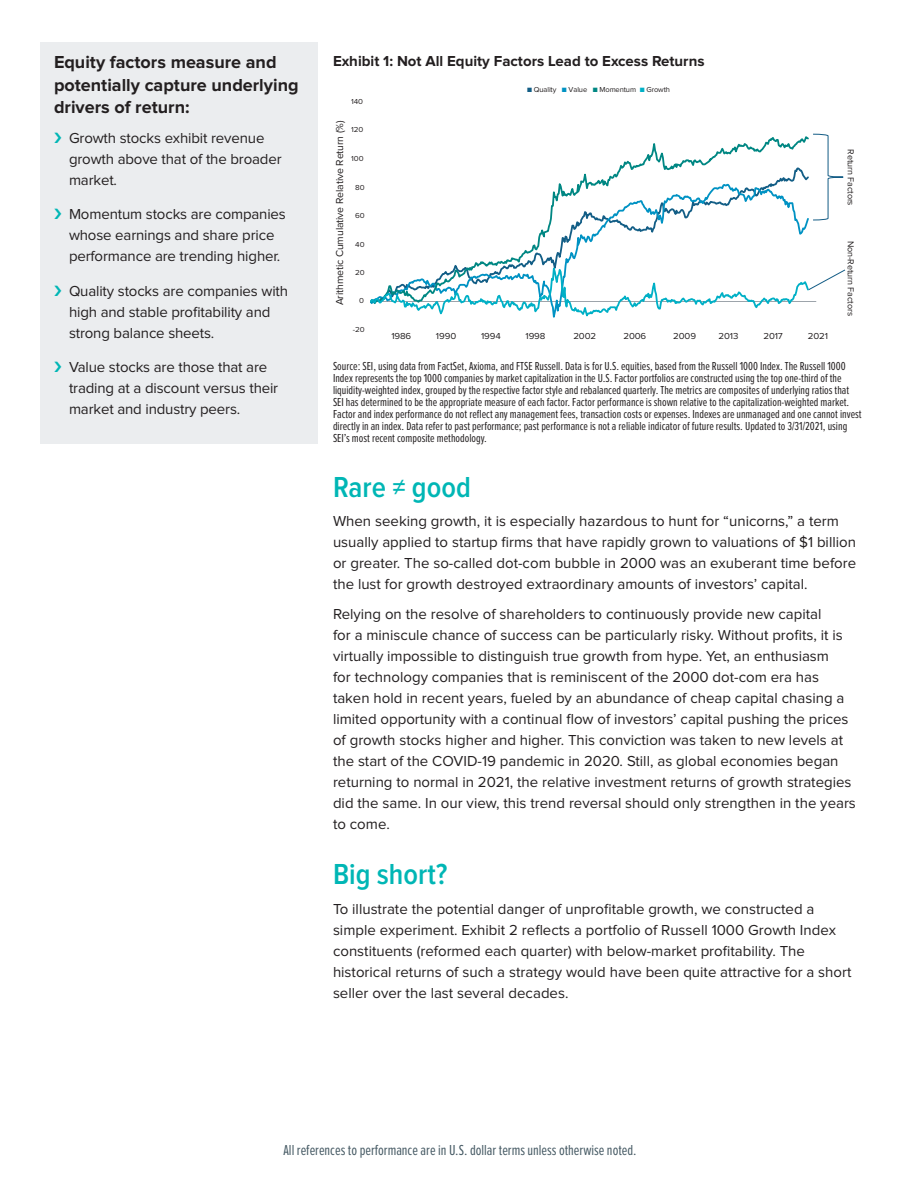
<style>
.page{position:relative;width:918px;height:1188px;background:#fff}
.page>*{position:absolute;margin:0;border:0;box-sizing:border-box;transform-origin:0 0}
.Head_body_T{font:600 30px "Proxima Nova Cond";color:#00b6b5}
.Body_Copy__10pt__R{font:700 18px/22.5px "Proxima Nova";color:#231f20}
.Body_Copy__10pt__R-2{font:15px/21px "Proxima Nova";color:#231f20}
.t1{font:15px "Proxima Nova Ex Cn";color:#465a64}
.Exhibit{font:700 15px "Proxima Nova";color:#231f20}
.source{font:12px/12px "Proxima Nova Ex Cn";color:#231f20}
.t2{font:10.5px "Proxima Nova";letter-spacing:-.01em;color:#231f20}
.t3{font:9px "Proxima Nova";letter-spacing:-.01em;color:#231f20;scale:1.07 1}
.t4{font:9px "Proxima Nova";letter-spacing:-.01em;color:#231f20}
.t5{font:7.5px "Proxima Nova";letter-spacing:-.01em;color:#231f20}
.t6{font:7.5px "Proxima Nova";letter-spacing:-.01em;color:#231f20;scale:1.07 1}
.s1{color:#135e86}
.s2{color:#0092c3}
.s3{color:#008783}
.s4{color:#00b0c6}
</style>
<div class="page">
<div style="left:41px;top:42px;width:277px;height:402px;background:#ebedef"></div>
<svg style="left:370px;top:133px;width:476px;height:185px"></svg>
<p class="Body_Copy__10pt__R" style="left:54px;top:52px;width:246px">Equity factors measure and potentially capture underlying drivers of return:</p>
<p class="Body_Copy__10pt__R-2" style="left:69px;top:128px;width:214px">Growth stocks exhibit revenue growth above that of the broader market.</p>
<p class="Body_Copy__10pt__R-2" style="left:69px;top:205px;width:218px">Momentum stocks are companies whose earnings and share price performance are trending higher.</p>
<p class="Body_Copy__10pt__R-2" style="left:69px;top:281px;width:221px">Quality stocks are companies with high and stable profitability and strong balance sheets.</p>
<p class="Body_Copy__10pt__R-2" style="left:69px;top:358px;width:211px">Value stocks are those that are trading at a discount versus their market and industry peers.</p>
<p class="Exhibit" style="left:333px;top:54px;width:373px">Exhibit 1: Not All Equity Factors Lead to Excess Returns</p>
<p class="t6" style="left:351px;top:99px;width:13px">140</p>
<p class="t2" style="left:335px;top:305px;width:186px;rotate:-90deg">Arithmetic Cumulative Relative Return (%)</p>
<p class="t6" style="left:351px;top:126px;width:13px">120</p>
<p class="t6" style="left:351px;top:155px;width:13px">100</p>
<p class="t6" style="left:355px;top:184px;width:10px">80</p>
<p class="t6" style="left:355px;top:212px;width:10px">60</p>
<p class="t6" style="left:355px;top:241px;width:10px">40</p>
<p class="t6" style="left:355px;top:269px;width:10px">20</p>
<p class="t6" style="left:359px;top:297px;width:6px">0</p>
<p class="t6" style="left:353px;top:326px;width:13px">-20</p>
<p class="t5" style="left:527px;top:86px;width:144px"><span class="s1">■</span> Quality <span class="s2">■</span> Value <span class="s3">■</span> Momentum <span class="s4">■</span> Growth</p>
<p class="t3" style="left:391px;top:332px;width:20px">1986</p>
<p class="t3" style="left:436px;top:332px;width:20px">1990</p>
<p class="t3" style="left:481px;top:332px;width:20px">1994</p>
<p class="t3" style="left:526px;top:332px;width:20px">1998</p>
<p class="t3" style="left:573px;top:332px;width:23px">2002</p>
<p class="t3" style="left:623px;top:332px;width:23px">2006</p>
<p class="t3" style="left:673px;top:332px;width:23px">2009</p>
<p class="t3" style="left:719px;top:332px;width:20px">2013</p>
<p class="t3" style="left:763px;top:332px;width:20px">2017</p>
<p class="t3" style="left:808px;top:332px;width:20px">2021</p>
<p class="t4" style="left:855px;top:149px;width:58px;rotate:90deg">Return Factors</p>
<p class="t4" style="left:855px;top:241px;width:77px;rotate:90deg">Non-Return Factors</p>
<p class="source" style="left:333px;top:360px;width:530px">Source: SEI, using data from FactSet, Axioma, and FTSE Russell. Data is for U.S. equities, based from the Russell 1000 Index. The Russell 1000<br>Index represents the top 1000 companies by market capitalization in the U.S. Factor portfolios are constructed using the top one-third of the liquidity-weighted index, grouped by the respective factor style and rebalanced quarterly. The metrics are composites of underlying ratios that SEI has determined to be the appropriate measure of each factor. Factor performance is shown relative to the capitalization-weighted market.<br>Factor and index performance do not reflect any management fees, transaction costs or expenses. Indexes are unmanaged and one cannot invest directly in an index. Data refer to past performance; past performance is not a reliable indicator of future results. Updated to 3/31/2021, using SEI’s most recent composite methodology.</p>
<p class="Head_body_T" style="left:333px;top:470px;width:139px">Rare ≠ good</p>
<p class="Body_Copy__10pt__R-2" style="left:333px;top:512px;width:525px">When seeking growth, it is especially hazardous to hunt for “unicorns,” a term usually applied to startup firms that have rapidly grown to valuations of $1 billion or greater. The so-called dot-com bubble in 2000 was an exuberant time before the lust for growth destroyed extraordinary amounts of investors’ capital.</p>
<p class="Body_Copy__10pt__R-2" style="left:333px;top:604px;width:524px">Relying on the resolve of shareholders to continuously provide new capital<br>for a miniscule chance of success can be particularly risky. Without profits, it is virtually impossible to distinguish true growth from hype. Yet, an enthusiasm<br>for technology companies that is reminiscent of the 2000 dot-com era has taken hold in recent years, fueled by an abundance of cheap capital chasing a limited opportunity with a continual flow of investors’ capital pushing the prices of growth stocks higher and higher. This conviction was taken to new levels at the start of the COVID-19 pandemic in 2020. Still, as global economies began returning to normal in 2021, the relative investment returns of growth strategies did the same. In our view, this trend reversal should only strengthen in the years to come.</p>
<p class="Head_body_T" style="left:333px;top:858px;width:116px">Big short?</p>
<p class="Body_Copy__10pt__R-2" style="left:333px;top:899px;width:520px">To illustrate the potential danger of unprofitable growth, we constructed a simple experiment. Exhibit 2 reflects a portfolio of Russell 1000 Growth Index constituents (reformed each quarter) with below-market profitability. The historical returns of such a strategy would have been quite attractive for a short seller over the last several decades.</p>
<p class="t1" style="left:284px;top:1142px;width:355px">All references to performance are in U.S. dollar terms unless otherwise noted.</p>
</div>
